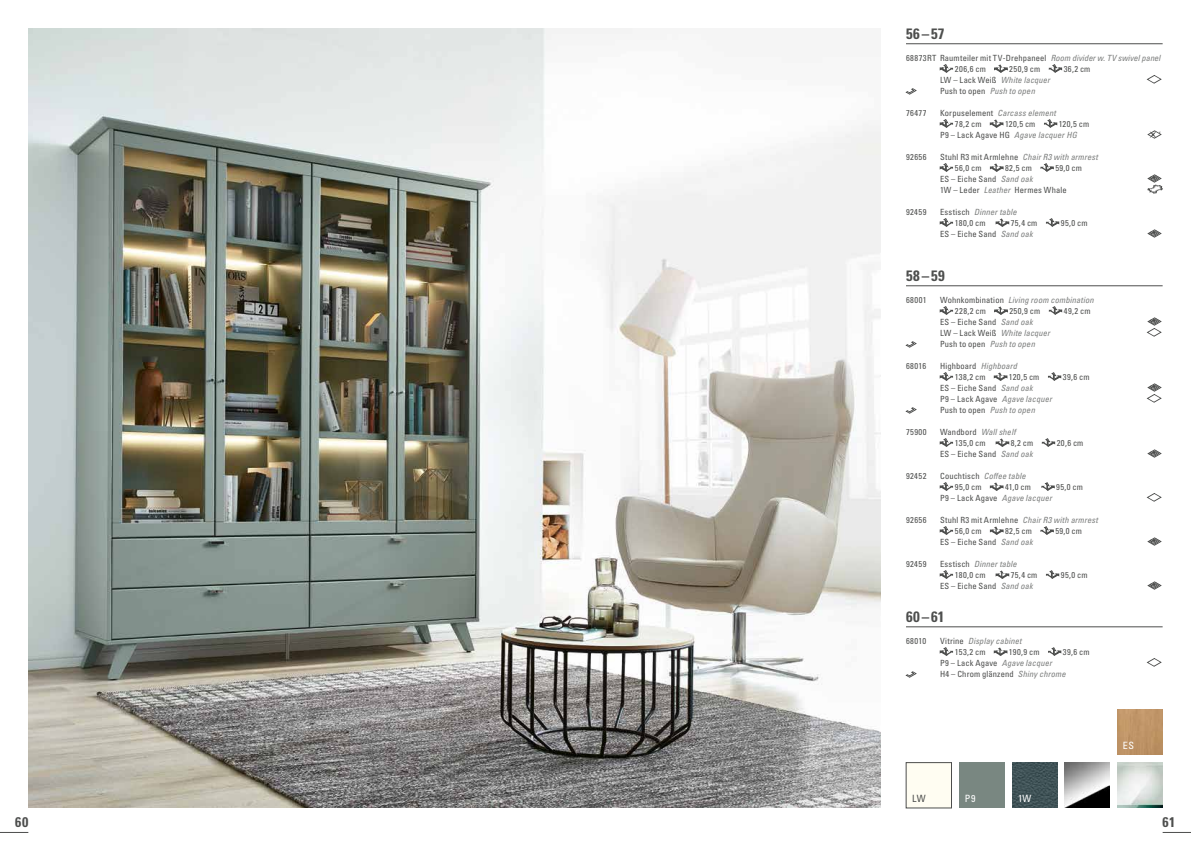
<style>
.page{position:relative;width:1191px;height:842px;background:#fff}
.page>*{position:absolute;margin:0;border:0;box-sizing:border-box;transform-origin:0 0}
.t1{font:700 condensed 15px "Univers LT Pro";letter-spacing:.03em;color:#4d4e4d}
.t2{font:700 condensed 14px "Univers LT Pro";color:#4d4e4d}
.t3{font:condensed 10px "Univers LT Pro";color:#fff}
.t4{font:condensed 10px "Univers LT Pro";color:#4d4e4d}
.t5{font:condensed 8.5px/11px "Univers LT Pro";letter-spacing:.015em;color:#4d4e4d}
.t6{font:italic condensed 8.5px/11px "Univers LT Pro";letter-spacing:.01em;color:#7d7f7e}
.s1{font-style:italic;color:#7d7f7e}
.s2{font-style:normal;color:#4d4e4d}
</style>
<div class="page">
<svg style="left:1162px;top:832px;width:29px;height:1px"></svg>
<svg style="left:0;top:832px;width:28px;height:1px"></svg>
<img style="left:1117px;top:709px;width:45px;height:45px">
<img style="left:1117px;top:762px;width:45px;height:46px">
<hr style="left:906px;top:44px;width:256px;height:1px;background:#4d4e4d">
<hr style="left:906px;top:286px;width:256px;height:1px;background:#4d4e4d">
<hr style="left:906px;top:627px;width:256px;height:1px;background:#4d4e4d">
<svg style="left:940px;top:64px;width:13px;height:9px"></svg>
<svg style="left:994px;top:64px;width:13px;height:9px"></svg>
<svg style="left:1048px;top:64px;width:14px;height:9px"></svg>
<svg style="left:1146px;top:75px;width:15px;height:9px"></svg>
<svg style="left:905px;top:88px;width:11px;height:7px"></svg>
<svg style="left:940px;top:119px;width:13px;height:9px"></svg>
<svg style="left:990px;top:119px;width:13px;height:9px"></svg>
<svg style="left:1044px;top:119px;width:13px;height:9px"></svg>
<svg style="left:1147px;top:130px;width:14px;height:9px"></svg>
<svg style="left:940px;top:163px;width:13px;height:9px"></svg>
<svg style="left:990px;top:163px;width:13px;height:9px"></svg>
<svg style="left:1040px;top:163px;width:13px;height:9px"></svg>
<svg style="left:1147px;top:174px;width:16px;height:20px"></svg>
<svg style="left:940px;top:218px;width:13px;height:9px"></svg>
<svg style="left:995px;top:218px;width:14px;height:9px"></svg>
<svg style="left:1046px;top:218px;width:13px;height:9px"></svg>
<svg style="left:1147px;top:229px;width:14px;height:9px"></svg>
<svg style="left:940px;top:306px;width:13px;height:9px"></svg>
<svg style="left:994px;top:306px;width:13px;height:9px"></svg>
<svg style="left:1048px;top:306px;width:14px;height:9px"></svg>
<svg style="left:1146px;top:317px;width:15px;height:20px"></svg>
<svg style="left:905px;top:341px;width:11px;height:7px"></svg>
<svg style="left:940px;top:372px;width:13px;height:9px"></svg>
<svg style="left:994px;top:372px;width:13px;height:9px"></svg>
<svg style="left:1048px;top:372px;width:13px;height:9px"></svg>
<svg style="left:1146px;top:383px;width:15px;height:20px"></svg>
<svg style="left:905px;top:407px;width:11px;height:7px"></svg>
<svg style="left:940px;top:438px;width:13px;height:9px"></svg>
<svg style="left:995px;top:438px;width:14px;height:9px"></svg>
<svg style="left:1041px;top:438px;width:14px;height:9px"></svg>
<svg style="left:1147px;top:449px;width:14px;height:9px"></svg>
<svg style="left:940px;top:482px;width:13px;height:9px"></svg>
<svg style="left:990px;top:482px;width:13px;height:9px"></svg>
<svg style="left:1041px;top:482px;width:13px;height:9px"></svg>
<svg style="left:1146px;top:493px;width:15px;height:9px"></svg>
<svg style="left:940px;top:526px;width:13px;height:9px"></svg>
<svg style="left:990px;top:526px;width:13px;height:9px"></svg>
<svg style="left:1040px;top:526px;width:13px;height:9px"></svg>
<svg style="left:1147px;top:537px;width:14px;height:9px"></svg>
<svg style="left:940px;top:570px;width:13px;height:9px"></svg>
<svg style="left:995px;top:570px;width:14px;height:9px"></svg>
<svg style="left:1046px;top:570px;width:13px;height:9px"></svg>
<svg style="left:1147px;top:581px;width:14px;height:9px"></svg>
<svg style="left:940px;top:647px;width:13px;height:9px"></svg>
<svg style="left:993px;top:647px;width:14px;height:9px"></svg>
<svg style="left:1048px;top:647px;width:13px;height:9px"></svg>
<svg style="left:1146px;top:658px;width:15px;height:9px"></svg>
<svg style="left:905px;top:671px;width:11px;height:7px"></svg>
<img style="left:28px;top:28px;width:852px;height:780px">
<img style="left:1012px;top:762px;width:45px;height:46px">
<img style="left:1064px;top:763px;width:45px;height:45px">
<h1 class="t1" style="left:906px;top:25px;width:40px">56–57</h1>
<p class="t5" style="left:955px;top:53px;width:207px;text-indent:-49px">68873RT Raumteiler mit TV-Drehpaneel <span class="s1">Room divider w. TV swivel panel<br></span>206,6 cm</p>
<p class="t5" style="left:1009px;top:64px;width:32px">250,9 cm</p>
<p class="t5" style="left:1063px;top:64px;width:28px">36,2 cm</p>
<p class="t6" style="left:940px;top:75px;width:112px"><span class="s2">LW – Lack Weiß</span> White lacquer<br><span class="s2">Push to open</span> Push to open</p>
<p class="t5" style="left:906px;top:108px;width:22px">76477</p>
<p class="t5" style="left:955px;top:108px;width:102px;text-indent:-15px">Korpuselement <span class="s1">Carcass element<br></span>78,2 cm</p>
<p class="t5" style="left:940px;top:119px;width:151px;text-indent:119px">120,5 cm<br>P9 – Lack Agave HG <span class="s1">Agave lacquer HG</span></p>
<p class="t5" style="left:1005px;top:119px;width:32px">120,5 cm</p>
<p class="t5" style="left:906px;top:152px;width:22px">92656</p>
<p class="t5" style="left:955px;top:152px;width:144px;text-indent:-15px">Stuhl R3 mit Armlehne <span class="s1">Chair R3 with armrest<br></span>56,0 cm</p>
<p class="t5" style="left:1005px;top:163px;width:28px">82,5 cm</p>
<p class="t5" style="left:1055px;top:163px;width:28px">59,0 cm</p>
<p class="t5" style="left:940px;top:174px;width:128px">ES – Eiche Sand <span class="s1">Sand oak<br></span>1W – Leder <span class="s1">Leather</span> Hermes Whale</p>
<p class="t5" style="left:906px;top:207px;width:22px">92459</p>
<p class="t5" style="left:955px;top:207px;width:63px;text-indent:-15px">Esstisch <span class="s1">Dinner table<br></span>180,0 cm</p>
<p class="t5" style="left:1010px;top:218px;width:28px">75,4 cm</p>
<p class="t5" style="left:1060px;top:218px;width:28px">95,0 cm</p>
<p class="t5" style="left:940px;top:229px;width:94px">ES – Eiche Sand <span class="s1">Sand oak</span></p>
<h1 class="t1" style="left:906px;top:267px;width:40px">58–59</h1>
<p class="t5" style="left:906px;top:295px;width:22px">68001</p>
<p class="t5" style="left:955px;top:295px;width:140px;text-indent:-15px">Wohnkombination <span class="s1">Living room combination<br></span>228,2 cm</p>
<p class="t5" style="left:1009px;top:306px;width:32px">250,9 cm</p>
<p class="t5" style="left:1063px;top:306px;width:28px">49,2 cm</p>
<p class="t5" style="left:940px;top:317px;width:112px">ES – Eiche Sand <span class="s1">Sand oak<br></span>LW – Lack Weiß <span class="s1">White lacquer<br></span>Push to open <span class="s1">Push to open</span></p>
<p class="t5" style="left:906px;top:361px;width:22px">68016</p>
<p class="t5" style="left:955px;top:361px;width:64px;text-indent:-15px">Highboard <span class="s1">Highboard<br></span>138,2 cm</p>
<p class="t5" style="left:1009px;top:372px;width:32px">120,5 cm</p>
<p class="t5" style="left:1062px;top:372px;width:28px">39,6 cm</p>
<p class="t5" style="left:940px;top:383px;width:113px">ES – Eiche Sand <span class="s1">Sand oak<br></span>P9 – Lack Agave <span class="s1">Agave lacquer<br></span>Push to open <span class="s1">Push to open</span></p>
<p class="t5" style="left:906px;top:427px;width:22px">75900</p>
<p class="t5" style="left:955px;top:427px;width:62px;text-indent:-15px">Wandbord <span class="s1">Wall shelf<br></span>135,0 cm</p>
<p class="t5" style="left:1010px;top:438px;width:24px">8,2 cm</p>
<p class="t5" style="left:1056px;top:438px;width:28px">20,6 cm</p>
<p class="t5" style="left:940px;top:449px;width:94px">ES – Eiche Sand <span class="s1">Sand oak</span></p>
<p class="t5" style="left:906px;top:471px;width:22px">92452</p>
<p class="t5" style="left:955px;top:471px;width:72px;text-indent:-15px">Couchtisch <span class="s1">Coffee table<br></span>95,0 cm</p>
<p class="t5" style="left:1005px;top:482px;width:27px">41,0 cm</p>
<p class="t5" style="left:1056px;top:482px;width:28px">95,0 cm</p>
<p class="t5" style="left:940px;top:493px;width:113px">P9 – Lack Agave <span class="s1">Agave lacquer</span></p>
<p class="t5" style="left:906px;top:515px;width:22px">92656</p>
<p class="t5" style="left:955px;top:515px;width:144px;text-indent:-15px">Stuhl R3 mit Armlehne <span class="s1">Chair R3 with armrest<br></span>56,0 cm</p>
<p class="t5" style="left:1005px;top:526px;width:28px">82,5 cm</p>
<p class="t5" style="left:1055px;top:526px;width:28px">59,0 cm</p>
<p class="t5" style="left:940px;top:537px;width:94px">ES – Eiche Sand <span class="s1">Sand oak</span></p>
<p class="t5" style="left:906px;top:559px;width:22px">92459</p>
<p class="t5" style="left:955px;top:559px;width:63px;text-indent:-15px">Esstisch <span class="s1">Dinner table<br></span>180,0 cm</p>
<p class="t5" style="left:1010px;top:570px;width:28px">75,4 cm</p>
<p class="t5" style="left:1060px;top:570px;width:28px">95,0 cm</p>
<p class="t5" style="left:940px;top:581px;width:94px">ES – Eiche Sand <span class="s1">Sand oak</span></p>
<h1 class="t1" style="left:906px;top:608px;width:40px">60–61</h1>
<p class="t5" style="left:906px;top:636px;width:22px">68010</p>
<p class="t5" style="left:955px;top:636px;width:68px;text-indent:-15px">Vitrine <span class="s1">Display cabinet<br></span>153,2 cm</p>
<p class="t5" style="left:1009px;top:647px;width:32px">190,9 cm</p>
<p class="t5" style="left:1063px;top:647px;width:28px">39,6 cm</p>
<p class="t5" style="left:940px;top:658px;width:127px">P9 – Lack Agave <span class="s1">Agave lacquer<br></span>H4 – Chrom glänzend <span class="s1">Shiny chrome</span></p>
<p class="t4" style="left:912px;top:792px;width:15px">LW</p>
<p class="t3" style="left:965px;top:792px;width:12px">P9</p>
<p class="t3" style="left:1018px;top:792px;width:15px">1W</p>
<p class="t3" style="left:1123px;top:739px;width:12px">ES</p>
<h2 class="t2" style="left:15px;top:813px;width:15px">60</h2>
<h2 class="t2" style="left:1162px;top:813px;width:14px">61</h2>
</div>
